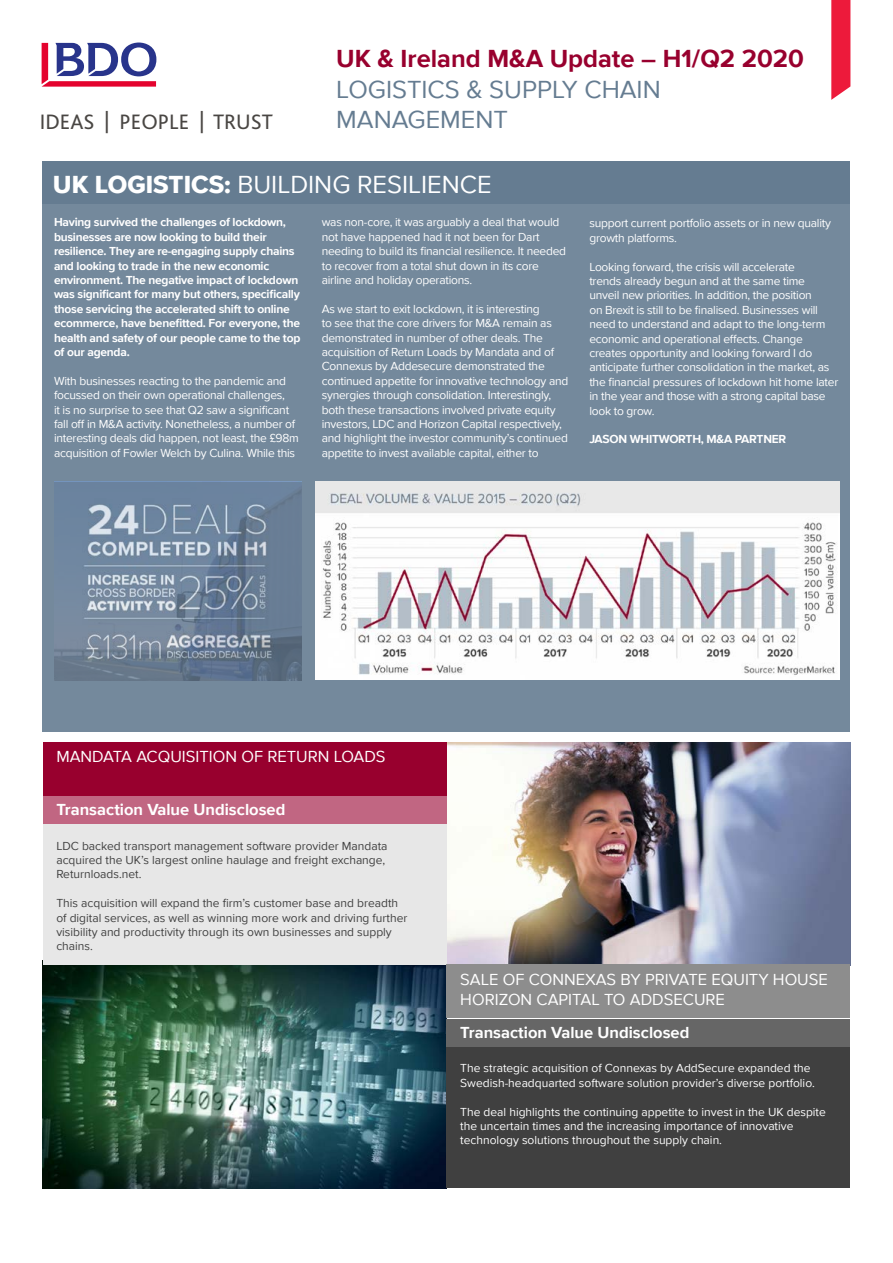
<style>
.page{position:relative;width:893px;height:1263px;background:#fff}
.page>*{position:absolute;margin:0;border:0;box-sizing:border-box;transform-origin:0 0}
.t1{font:25.5px/30.6px "Proxima Nova";color:#657c91}
.t2{font:25.5px "Proxima Nova";color:#fff}
.t3{font:700 25.5px "Proxima Nova";color:#98002e}
.t4{font:21.9px "Bliss Pro";color:#494643}
.t5{font:16.5px/19.8px "Proxima Nova";color:#fff}
.t6{font:700 16.5px "Proxima Nova";color:#fff}
.t7{font:12px/14.4px "Proxima Nova";letter-spacing:-.02em;color:#fff}
.t8{font:700 12px/14.4px "Proxima Nova";letter-spacing:-.02em;color:#fff}
.t9{font:12px/14.4px "Proxima Nova";color:#404040}
.t10{font:12px/14.4px "Proxima Nova";color:#fff}
.s1{font-family:"Proxima Nova Extrabld"}
</style>
<div class="page">
<img style="left:43px;top:964px;width:403px;height:224px">
<img style="left:446px;top:742px;width:404px;height:223px">
<div style="left:43px;top:204px;width:807px;height:527px;background:#74899c"></div>
<div style="left:43px;top:162px;width:807px;height:42px;background:#657c91"></div>
<div style="left:43px;top:824px;width:403px;height:140px;background:#e7e7e7"></div>
<div style="left:43px;top:742px;width:403px;height:53px;background:#98002e"></div>
<svg style="left:42px;top:43px;width:114px;height:44px"></svg>
<img style="left:316px;top:482px;width:524px;height:197px">
<img style="left:54px;top:487px;width:247px;height:194px">
<svg style="left:831px;top:0;width:19px;height:100px;background:#ee2d4b"></svg>
<div style="left:43px;top:796px;width:403px;height:28px;background:#c16682"></div>
<div style="left:446px;top:1047px;width:404px;height:141px;background:#404040"></div>
<div style="left:446px;top:965px;width:404px;height:53px;background:#8d8d8d"></div>
<div style="left:446px;top:1019px;width:404px;height:28px;background:#666"></div>
<h2 class="t4" style="left:40px;top:108px;width:235px">IDEAS | PEOPLE | TRUST</h2>
<h1 class="t3" style="left:336px;top:40px;width:469px">UK &amp; Ireland M&amp;A Update – H1/Q2 2020</h1>
<h1 class="t1" style="left:336px;top:73px;width:326px">LOGISTICS &amp; SUPPLY CHAIN<br>MANAGEMENT</h1>
<h1 class="t2" style="left:53px;top:165px;width:440px"><span class="s1">UK LOGISTICS:</span> BUILDING RESILIENCE</h1>
<p class="t8" style="left:54px;top:215px;width:248px">Having survived the challenges of lockdown, businesses are now looking to build their resilience. They are re-engaging supply chains and looking to trade in the new economic environment. The negative impact of lockdown was significant for many but others, specifically those servicing the accelerated shift to online ecommerce, have benefitted. For everyone, the health and safety of our people came to the top of our agenda.</p>
<p class="t7" style="left:54px;top:373px;width:246px">With businesses reacting to the pandemic and focussed on their own operational challenges,<br>it is no surprise to see that Q2 saw a significant fall off in M&amp;A activity. Nonetheless, a number of interesting deals did happen, not least, the £98m acquisition of Fowler Welch by Culina. While this</p>
<p class="t7" style="left:322px;top:215px;width:246px">was non-core, it was arguably a deal that would not have happened had it not been for Dart needing to build its financial resilience. It needed to recover from a total shut down in its core airline and holiday operations.</p>
<p class="t7" style="left:322px;top:301px;width:248px">As we start to exit lockdown, it is interesting<br>to see that the core drivers for M&amp;A remain as demonstrated in number of other deals. The acquisition of Return Loads by Mandata and of Connexus by Addesecure demonstrated the continued appetite for innovative technology and synergies through consolidation. Interestingly, both these transactions involved private equity investors, LDC and Horizon Capital respectively, and highlight the investor community’s continued appetite to invest available capital, either to</p>
<p class="t7" style="left:589px;top:216px;width:243px">support current portfolio assets or in new quality growth platforms.</p>
<p class="t7" style="left:589px;top:259px;width:250px">Looking forward, the crisis will accelerate<br>trends already begun and at the same time<br>unveil new priorities. In addition, the position<br>on Brexit is still to be finalised. Businesses will need to understand and adapt to the long-term economic and operational effects. Change creates opportunity and looking forward I do anticipate further consolidation in the market, as the financial pressures of lockdown hit home later in the year and those with a strong capital base look to grow.</p>
<p class="t8" style="left:589px;top:432px;width:198px">JASON WHITWORTH, M&amp;A PARTNER</p>
<h3 class="t5" style="left:56px;top:746px;width:331px">MANDATA ACQUISITION OF RETURN LOADS</h3>
<h3 class="t6" style="left:56px;top:797px;width:231px">Transaction Value Undisclosed</h3>
<p class="t9" style="left:56px;top:838px;width:333px">LDC backed transport management software provider Mandata acquired the UK’s largest online haulage and freight exchange,<br>Returnloads.net.</p>
<p class="t9" style="left:56px;top:895px;width:353px">This acquisition will expand the firm’s customer base and breadth of digital services, as well as winning more work and driving further visibility and productivity through its own businesses and supply chains.</p>
<h3 class="t5" style="left:460px;top:969px;width:369px">SALE OF CONNEXAS BY PRIVATE EQUITY HOUSE<br>HORIZON CAPITAL TO ADDSECURE</h3>
<h3 class="t6" style="left:460px;top:1020px;width:231px">Transaction Value Undisclosed</h3>
<p class="t10" style="left:460px;top:1061px;width:356px">The strategic acquisition of Connexas by AddSecure expanded the<br>Swedish-headquarted software solution provider’s diverse portfolio.</p>
<p class="t10" style="left:460px;top:1104px;width:367px">The deal highlights the continuing appetite to invest in the UK despite the uncertain times and the increasing importance of innovative technology solutions throughout the supply chain.</p>
</div>
